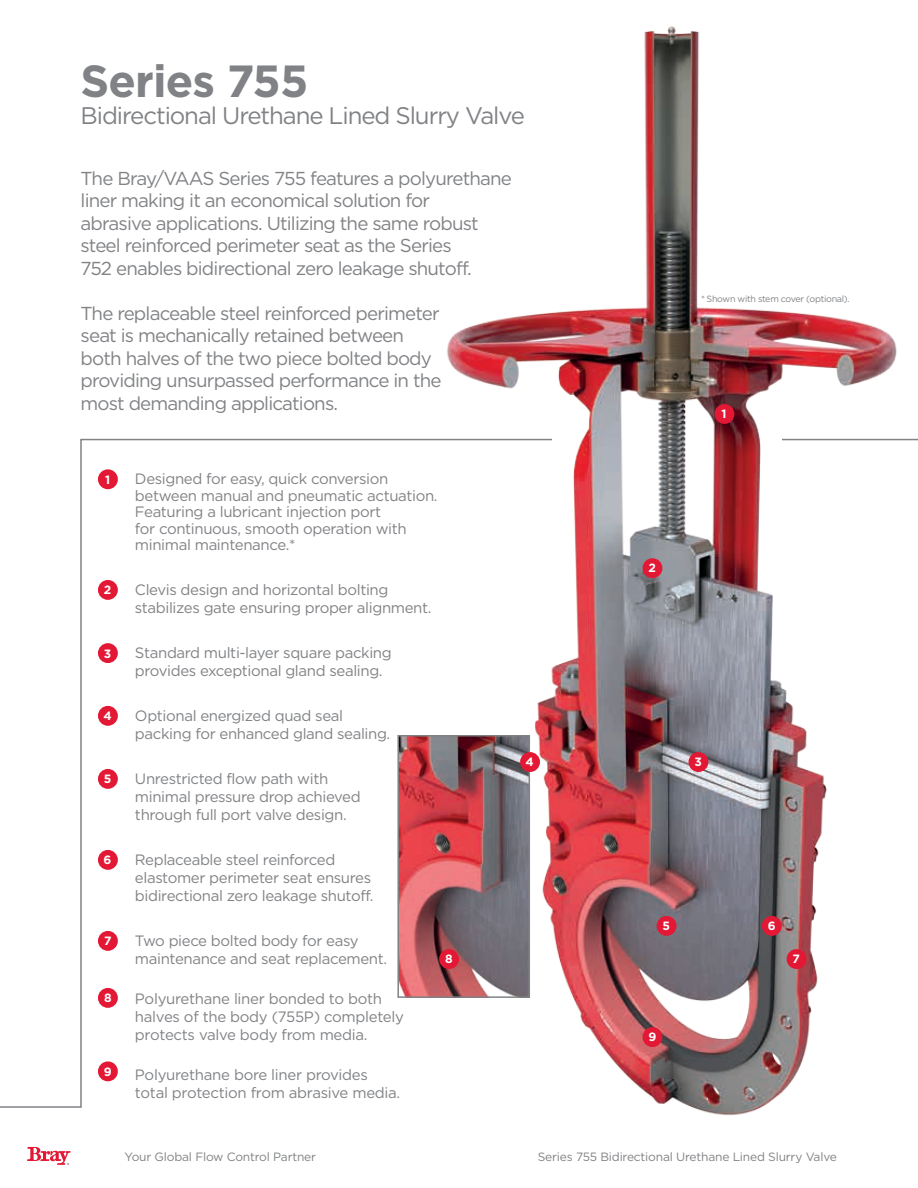
<style>
.page{position:relative;width:918px;height:1188px;background:#fff}
.page>*{position:absolute;margin:0;border:0;box-sizing:border-box;transform-origin:0 0}
.t1{font:700 45px "Gotham HTF";letter-spacing:-.02em;color:#808285}
.t2{font:24px "Gotham HTF";letter-spacing:-.045em;color:#808285}
.t3{font:18.75px/22.5px "Gotham HTF";letter-spacing:-.045em;color:#808285}
.t4{font:15px/18px "Gotham HTF";letter-spacing:-.025em;color:#808285}
.t5{font:12px "Gotham HTF";letter-spacing:-.015em;color:#808285}
.t6{font:700 12px "Gotham HTF";color:#fff}
.t7{font:9px "Gotham HTF";letter-spacing:-.035em;color:#808285}
</style>
<div class="page">
<svg style="left:27px;top:1147px;width:44px;height:18px"></svg>
<svg style="left:0;top:438px;width:416px;height:670px"></svg>
<img style="left:416px;top:26px;width:502px;height:1089px">
<div style="left:100px;top:472px;width:16px;height:15px;background:#e31835;border-radius:50%"></div>
<div style="left:98px;top:469px;width:20px;height:20px;border:4px solid #e31835;border-radius:50%"></div>
<div style="left:100px;top:582px;width:16px;height:16px;background:#e31835;border-radius:50%"></div>
<div style="left:98px;top:580px;width:20px;height:20px;border:4px solid #e31835;border-radius:50%"></div>
<div style="left:100px;top:645px;width:16px;height:16px;background:#e31835;border-radius:50%"></div>
<div style="left:98px;top:643px;width:20px;height:20px;border:4px solid #e31835;border-radius:50%"></div>
<div style="left:100px;top:708px;width:16px;height:16px;background:#e31835;border-radius:50%"></div>
<div style="left:98px;top:706px;width:20px;height:20px;border:4px solid #e31835;border-radius:50%"></div>
<div style="left:100px;top:771px;width:16px;height:16px;background:#e31835;border-radius:50%"></div>
<div style="left:98px;top:769px;width:20px;height:20px;border:4px solid #e31835;border-radius:50%"></div>
<div style="left:100px;top:852px;width:16px;height:16px;background:#e31835;border-radius:50%"></div>
<div style="left:98px;top:850px;width:20px;height:20px;border:4px solid #e31835;border-radius:50%"></div>
<div style="left:100px;top:933px;width:16px;height:16px;background:#e31835;border-radius:50%"></div>
<div style="left:98px;top:931px;width:20px;height:20px;border:4px solid #e31835;border-radius:50%"></div>
<div style="left:717px;top:406px;width:15px;height:16px;background:#e31835;border-radius:50%"></div>
<div style="left:715px;top:404px;width:19px;height:20px;border:4px solid #e31835;border-radius:50%"></div>
<div style="left:645px;top:560px;width:15px;height:16px;background:#e31835;border-radius:50%"></div>
<div style="left:643px;top:558px;width:19px;height:20px;border:4px solid #e31835;border-radius:50%"></div>
<div style="left:691px;top:754px;width:15px;height:16px;background:#e31835;border-radius:50%"></div>
<div style="left:689px;top:752px;width:19px;height:20px;border:4px solid #e31835;border-radius:50%"></div>
<div style="left:522px;top:754px;width:16px;height:16px;background:#e31835;border-radius:50%"></div>
<div style="left:520px;top:752px;width:20px;height:20px;border:4px solid #e31835;border-radius:50%"></div>
<div style="left:441px;top:951px;width:16px;height:16px;background:#e31835;border-radius:50%"></div>
<div style="left:439px;top:949px;width:20px;height:20px;border:4px solid #e31835;border-radius:50%"></div>
<div style="left:645px;top:1029px;width:15px;height:16px;background:#e31835;border-radius:50%"></div>
<div style="left:643px;top:1027px;width:19px;height:20px;border:4px solid #e31835;border-radius:50%"></div>
<div style="left:789px;top:951px;width:15px;height:16px;background:#e31835;border-radius:50%"></div>
<div style="left:787px;top:949px;width:19px;height:20px;border:4px solid #e31835;border-radius:50%"></div>
<div style="left:100px;top:990px;width:16px;height:16px;background:#e31835;border-radius:50%"></div>
<div style="left:98px;top:988px;width:20px;height:20px;border:4px solid #e31835;border-radius:50%"></div>
<div style="left:659px;top:918px;width:15px;height:16px;background:#e31835;border-radius:50%"></div>
<div style="left:657px;top:916px;width:20px;height:20px;border:4px solid #e31835;border-radius:50%"></div>
<div style="left:764px;top:918px;width:16px;height:16px;background:#e31835;border-radius:50%"></div>
<div style="left:762px;top:916px;width:20px;height:20px;border:4px solid #e31835;border-radius:50%"></div>
<div style="left:100px;top:1064px;width:16px;height:15px;background:#e31835;border-radius:50%"></div>
<div style="left:98px;top:1061px;width:20px;height:20px;border:4px solid #e31835;border-radius:50%"></div>
<h1 class="t1" style="left:81px;top:55px;width:229px">Series 755</h1>
<h2 class="t2" style="left:81px;top:102px;width:446px">Bidirectional Urethane Lined Slurry Valve</h2>
<p class="t3" style="left:81px;top:166px;width:433px">The Bray/VAAS Series 755 features a polyurethane liner making it an economical solution for<br>abrasive applications. Utilizing the same robust steel reinforced perimeter seat as the Series<br>752 enables bidirectional zero leakage shutoff.</p>
<p class="t3" style="left:81px;top:301px;width:363px">The replaceable steel reinforced perimeter seat is mechanically retained between both halves of the two piece bolted body providing unsurpassed performance in the most demanding applications.</p>
<p class="t7" style="left:701px;top:294px;width:150px">* Shown with stem cover (optional).</p>
<p class="t6" style="left:722px;top:407px;width:7px">1</p>
<p class="t6" style="left:105px;top:473px;width:7px">1</p>
<p class="t6" style="left:104px;top:583px;width:9px">2</p>
<p class="t6" style="left:104px;top:646px;width:9px">3</p>
<p class="t6" style="left:103px;top:709px;width:10px">4</p>
<p class="t6" style="left:104px;top:772px;width:9px">5</p>
<p class="t6" style="left:104px;top:853px;width:9px">6</p>
<p class="t6" style="left:104px;top:934px;width:9px">7</p>
<p class="t6" style="left:104px;top:991px;width:9px">8</p>
<p class="t6" style="left:104px;top:1065px;width:9px">9</p>
<p class="t4" style="left:135px;top:471px;width:304px;line-height:16.5px">Designed for easy, quick conversion between manual and pneumatic actuation.<br>Featuring a lubricant injection port<br>for continuous, smooth operation with minimal maintenance.*</p>
<p class="t4" style="left:135px;top:581px;width:298px">Clevis design and horizontal bolting stabilizes gate ensuring proper alignment.</p>
<p class="t4" style="left:135px;top:644px;width:258px">Standard multi-layer square packing provides exceptional gland sealing.</p>
<p class="t4" style="left:135px;top:707px;width:257px">Optional energized quad seal packing for enhanced gland sealing.</p>
<p class="t4" style="left:135px;top:770px;width:227px">Unrestricted flow path with minimal pressure drop achieved through full port valve design.</p>
<p class="t4" style="left:135px;top:851px;width:240px">Replaceable steel reinforced elastomer perimeter seat ensures bidirectional zero leakage shutoff.</p>
<p class="t4" style="left:135px;top:932px;width:254px">Two piece bolted body for easy maintenance and seat replacement.</p>
<p class="t4" style="left:135px;top:989px;width:270px">Polyurethane liner bonded to both halves of the body (755P) completely protects valve body from media.</p>
<p class="t4" style="left:135px;top:1065px;width:267px">Polyurethane bore liner provides total protection from abrasive media.</p>
<p class="t6" style="left:445px;top:952px;width:9px">8</p>
<p class="t6" style="left:648px;top:561px;width:9px">2</p>
<p class="t6" style="left:526px;top:755px;width:10px">4</p>
<p class="t6" style="left:694px;top:755px;width:9px">3</p>
<p class="t6" style="left:662px;top:919px;width:9px">5</p>
<p class="t6" style="left:768px;top:919px;width:9px">6</p>
<p class="t6" style="left:792px;top:952px;width:9px">7</p>
<p class="t6" style="left:649px;top:1030px;width:9px">9</p>
<p class="t5" style="left:125px;top:1150px;width:193px">Your Global Flow Control Partner</p>
<p class="t5" style="left:538px;top:1150px;width:301px">Series 755 Bidirectional Urethane Lined Slurry Valve</p>
</div>
